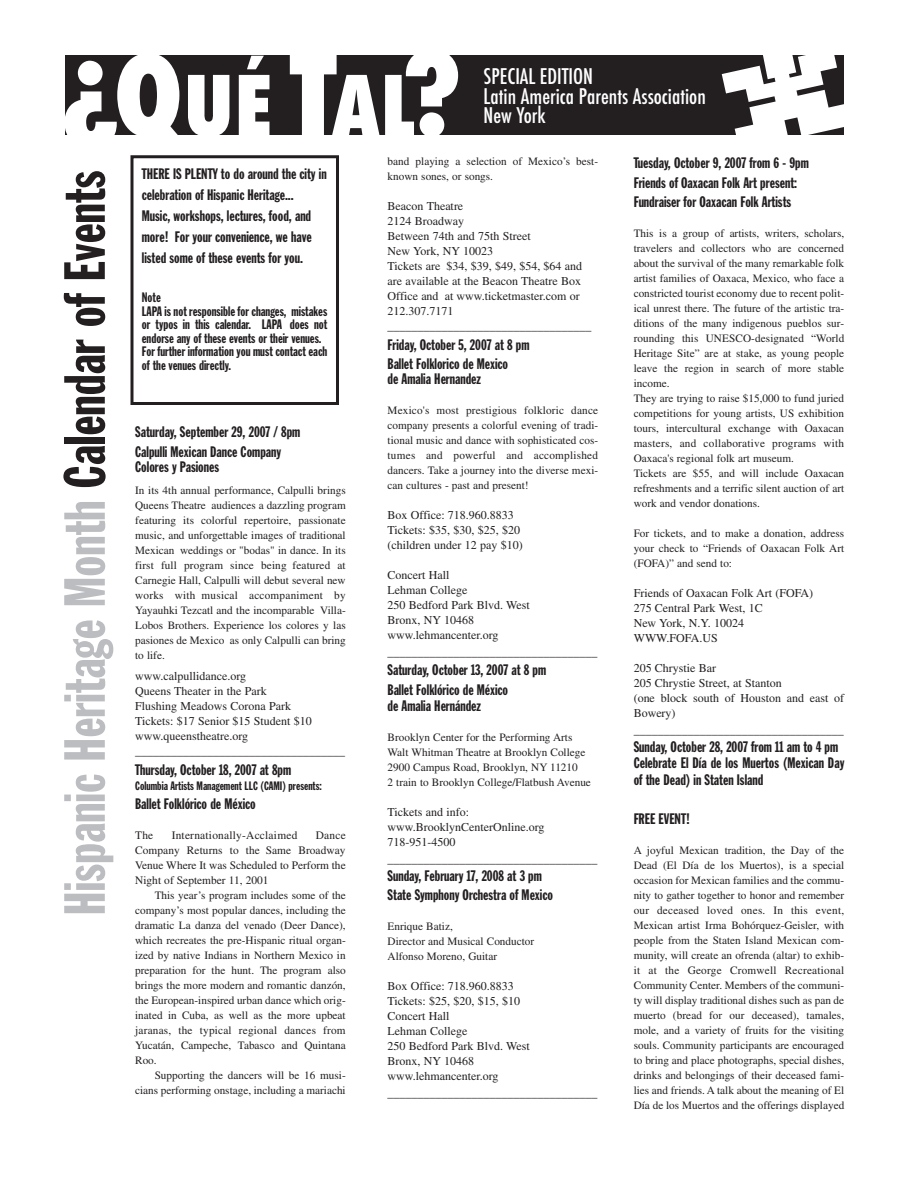
<style>
.page{position:relative;width:918px;height:1188px;background:#fff}
.page>*{position:absolute;margin:0;border:0;box-sizing:border-box;transform-origin:0 0}
.t1{font:800 condensed 108px "Futura";color:#fff}
.t2{font:57px "Franklin Gothic Extra Cond";color:#bcbdc0}
.t3{font:500 condensed 21px/19.5px "Futura";color:#fff}
.t4{font:15px/19.5px "Franklin Gothic Extra Cond";color:#231f20}
.t5{font:13.5px/13.5px "Franklin Gothic Extra Cond";color:#231f20}
.t6{font:12px/15px "Times";color:#231f20}
.t7{font:12px "Franklin Gothic Extra Cond";color:#231f20}
.t8{font:11.4px/15px "Times";color:#231f20;text-align:justify}
.t9{font:11.4px "Times";letter-spacing:.02em;color:#231f20}
.t10{font:11.25px/15px "Times";color:#231f20;text-align:justify}
.s1{font-size:81px}
.s2{color:#231f20}
</style>
<div class="page">
<div style="left:65px;top:55px;width:779px;height:81px;background:#231f20"></div>
<svg style="left:722px;top:55px;width:122px;height:80px"></svg>
<div style="left:0;top:135px;width:848px;height:34px;background:#fff"></div>
<div style="left:130px;top:155px;width:209px;height:250px;border:3px solid #231f20"></div>
<h1 class="t1" style="left:61px;top:50px;width:402px">¿Q<span class="s1">UÉ</span> T<span class="s1">AL</span>?</h1>
<h3 class="t3" style="left:484px;top:67px;width:224px">SPECIAL EDITION<br>Latin America Parents Association<br>New York</h3>
<h2 class="t2" style="left:64px;top:916px;width:747px;rotate:-90deg">Hispanic Heritage Month <span class="s2">Calendar of Events</span></h2>
<h3 class="t4" style="left:142px;top:165px;width:186px;line-height:21px">THERE IS PLENTY to do around the city in celebration of Hispanic Heritage...<br>Music, workshops, lectures, food, and more! For your convenience, we have listed some of these events for you.</h3>
<p class="t5" style="left:142px;top:292px;width:187px">Note<br>LAPA is not responsible for changes, mistakes or typos in this calendar. LAPA does not endorse any of these events or their venues.<br>For further information you must contact each of the venues directly.</p>
<h3 class="t4" style="left:135px;top:423px;width:167px">Saturday, September 29, 2007 / 8pm<br>Calpulli Mexican Dance Company</h3>
<h3 class="t4" style="left:135px;top:458px;width:85px">Colores y Pasiones</h3>
<p class="t10" style="left:135px;top:484px;width:212px">In its 4th annual performance, Calpulli brings Queens Theatre audiences a dazzling program featuring its colorful repertoire, passionate music, and unforgettable images of traditional Mexican weddings or "bodas" in dance. In its first full program since being featured at Carnegie Hall, Calpulli will debut several new works with musical accompaniment by Yayauhki Tezcatl and the incomparable Villa-Lobos Brothers. Experience los colores y las pasiones de Mexico as only Calpulli can bring to life.</p>
<p class="t6" style="left:135px;top:670px;width:211px">www.calpullidance.org<br>Queens Theater in the Park<br>Flushing Meadows Corona Park<br>Tickets: $17 Senior $15 Student $10 www.queenstheatre.org ___________________________________</p>
<h3 class="t4" style="left:135px;top:761px;width:158px">Thursday, October 18, 2007 at 8pm</h3>
<p class="t7" style="left:135px;top:781px;width:188px">Columbia Artists Management LLC (CAMI) presents:</p>
<h3 class="t4" style="left:135px;top:795px;width:122px">Ballet Folklórico de México</h3>
<p class="t8" style="left:135px;top:829px;width:20px">The</p>
<p class="t9" style="left:172px;top:832px;width:127px">Internationally-Acclaimed</p>
<p class="t8" style="left:135px;top:829px;width:212px;text-indent:181px">Dance Company Returns to the Same Broadway Venue Where It was Scheduled to Perform the Night of September 11, 2001</p>
<p class="t10" style="left:135px;top:889px;width:212px;text-indent:19px">This year’s program includes some of the company’s most popular dances, including the dramatic La danza del venado (Deer Dance), which recreates the pre-Hispanic ritual organ&shy;ized by native Indians in Northern Mexico in preparation for the hunt. The program also brings the more modern and romantic danzón, the European-inspired urban dance which orig&shy;inated in Cuba, as well as the more upbeat jaranas, the typical regional dances from Yucatán, Campeche, Tabasco and Quintana Roo.</p>
<p class="t10" style="left:135px;top:1069px;width:212px;text-align:right">Supporting the dancers will be 16 musi&shy;cians performing onstage, including a mariachi</p>
<p class="t10" style="left:388px;top:155px;width:212px">band playing a selection of Mexico’s best&shy;known sones, or songs.</p>
<p class="t6" style="left:388px;top:200px;width:205px">Beacon Theatre<br>2124 Broadway<br>Between 74th and 75th Street<br>New York, NY 10023<br>Tickets are $34, $39, $49, $54, $64 and are available at the Beacon Theatre Box<br>Office and at www.ticketmaster.com or<br>212.307.7171 __________________________________</p>
<h3 class="t4" style="left:388px;top:336px;width:143px">Friday, October 5, 2007 at 8 pm<br>Ballet Folklorico de Mexico</h3>
<h3 class="t4" style="left:388px;top:370px;width:95px">de Amalia Hernandez</h3>
<p class="t10" style="left:388px;top:404px;width:212px">Mexico's most prestigious folkloric dance company presents a colorful evening of tradi&shy;tional music and dance with sophisticated cos&shy;tumes and powerful and accomplished dancers. Take a journey into the diverse mexi&shy;can cultures - past and present!</p>
<p class="t6" style="left:388px;top:509px;width:137px">Box Office: 718.960.8833<br>Tickets: $35, $30, $25, $20 (children under 12 pay $10)</p>
<p class="t6" style="left:388px;top:569px;width:144px">Concert Hall<br>Lehman College<br>250 Bedford Park Blvd. West<br>Bronx, NY 10468 www.lehmancenter.org</p>
<p class="t6" style="left:388px;top:645px;width:211px">___________________________________</p>
<h3 class="t4" style="left:388px;top:661px;width:160px">Saturday, October 13, 2007 at 8 pm<br>Ballet Folklórico de México</h3>
<h3 class="t4" style="left:388px;top:697px;width:95px">de Amalia Hernández</h3>
<p class="t10" style="left:388px;top:731px;width:205px;text-align:left">Brooklyn Center for the Performing Arts Walt Whitman Theatre at Brooklyn College 2900 Campus Road, Brooklyn, NY 11210<br>2 train to Brooklyn College/Flatbush Avenue</p>
<p class="t6" style="left:388px;top:806px;width:158px">Tickets and info: www.BrooklynCenterOnline.org<br>718-951-4500</p>
<p class="t6" style="left:388px;top:852px;width:211px">___________________________________</p>
<h3 class="t4" style="left:388px;top:867px;width:167px">Sunday, February 17, 2008 at 3 pm<br>State Symphony Orchestra of Mexico</h3>
<p class="t10" style="left:388px;top:920px;width:148px;text-align:left">Enrique Batiz,<br>Director and Musical Conductor<br>Alfonso Moreno, Guitar</p>
<p class="t6" style="left:388px;top:980px;width:144px">Box Office: 718.960.8833<br>Tickets: $25, $20, $15, $10<br>Concert Hall<br>Lehman College<br>250 Bedford Park Blvd. West<br>Bronx, NY 10468 www.lehmancenter.org</p>
<p class="t6" style="left:388px;top:1086px;width:211px">___________________________________</p>
<h3 class="t4" style="left:634px;top:154px;width:177px">Tuesday, October 9, 2007 from 6 - 9pm<br>Friends of Oaxacan Folk Art present:<br>Fundraiser for Oaxacan Folk Artists</h3>
<p class="t10" style="left:634px;top:227px;width:212px;text-align:left">This is a group of artists, writers, scholars, travelers and collectors who are concerned about the survival of the many remarkable folk artist families of Oaxaca, Mexico, who face a constricted tourist economy due to recent polit&shy;ical unrest there. The future of the artistic tra&shy;ditions of the many indigenous pueblos sur&shy;rounding this UNESCO-designated “World Heritage Site” are at stake, as young people leave the region in search of more stable income.<br>They are trying to raise $15,000 to fund juried competitions for young artists, US exhibition tours, intercultural exchange with Oaxacan masters, and collaborative programs with Oaxaca's regional folk art museum.<br>Tickets are $55, and will include Oaxacan refreshments and a terrific silent auction of art work and vendor donations.</p>
<p class="t10" style="left:634px;top:527px;width:212px">For tickets, and to make a donation, address your check to “Friends of Oaxacan Folk Art (FOFA)” and send to:</p>
<p class="t6" style="left:634px;top:587px;width:181px">Friends of Oaxacan Folk Art (FOFA)<br>275 Central Park West, 1C<br>New York, N.Y. 10024<br>WWW.FOFA.US</p>
<p class="t6" style="left:634px;top:662px;width:212px">205 Chrystie Bar<br>205 Chrystie Street, at Stanton<br>(one block south of Houston and east of<br>Bowery)</p>
<p class="t6" style="left:634px;top:723px;width:211px">___________________________________</p>
<h3 class="t4" style="left:634px;top:739px;width:212px;line-height:16.5px">Sunday, October 28, 2007 from 11 am to 4 pm<br>Celebrate El Día de los Muertos (Mexican Day of the Dead) in Staten Island</h3>
<h3 class="t4" style="left:634px;top:810px;width:58px">FREE EVENT!</h3>
<p class="t10" style="left:634px;top:844px;width:212px">A joyful Mexican tradition, the Day of the Dead (El Día de los Muertos), is a special occasion for Mexican families and the commu&shy;nity to gather together to honor and remember our deceased loved ones. In this event, Mexican artist Irma Bohórquez-Geisler, with people from the Staten Island Mexican com&shy;munity, will create an ofrenda (altar) to exhib&shy;it at the George Cromwell Recreational Community Center. Members of the communi&shy;ty will display traditional dishes such as pan de muerto (bread for our deceased), tamales, mole, and a variety of fruits for the visiting souls. Community participants are encouraged to bring and place photographs, special dishes, drinks and belongings of their deceased fami&shy;lies and friends. A talk about the meaning of El Día de los Muertos and the offerings displayed</p>
</div>
